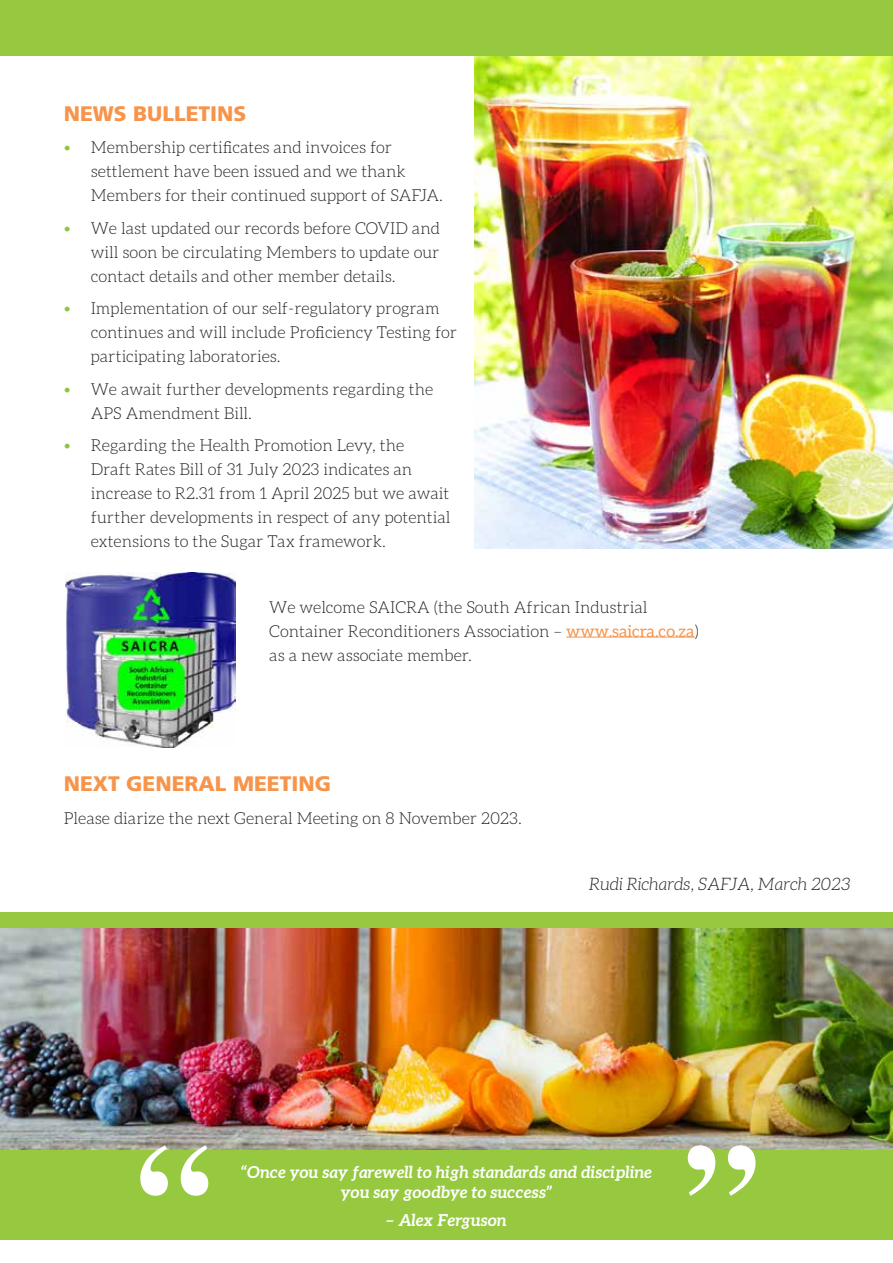
<style>
.page{position:relative;width:893px;height:1263px;background:#fff}
.page>*{position:absolute;margin:0;border:0;box-sizing:border-box;transform-origin:0 0}
.t1{font:700 150px "Times";color:#fff}
.t2{font:900 21px "Frutiger";color:#f7944b}
.t3{font:italic 300 17.25px "Aleo";color:#231f20}
.t4{font:300 16.5px/24px "Aleo";color:#231f20}
.t5{font:italic 700 16.5px/19.5px "Aleo";color:#fff;text-align:center}
.s1{color:#8bc63e}
.s2{font-weight:400;color:#f7944b}
</style>
<div class="page">
<img style="left:0;top:927px;width:893px;height:223px">
<hr style="left:566px;top:637px;width:129px;height:1px;background:#f7944b">
<img style="left:66px;top:573px;width:169px;height:175px">
<img style="left:474px;top:55px;width:419px;height:494px">
<div style="left:0;top:1150px;width:893px;height:89px;background:#96c93f"></div>
<div style="left:0;top:0;width:893px;height:55px;background:#96c93f"></div>
<div style="left:0;top:912px;width:893px;height:15px;background:#96c93f"></div>
<p class="t2" style="left:64px;top:101px;width:184px">NEWS BULLETINS</p>
<p class="t4" style="left:91px;top:135px;width:354px;text-indent:-27px"><span class="s1">•</span> Membership certificates and invoices for settlement have been issued and we thank<br>Members for their continued support of SAFJA.</p>
<p class="t4" style="left:91px;top:216px;width:351px;text-align:justify;text-indent:-27px"><span class="s1">•</span> We last updated our records before COVID and will soon be circulating Members to update our contact details and other member details.</p>
<p class="t4" style="left:91px;top:297px;width:368px;text-indent:-27px"><span class="s1">•</span> Implementation of our self-regulatory program continues and will include Proficiency Testing for participating laboratories.</p>
<p class="t4" style="left:91px;top:377px;width:344px;text-indent:-27px"><span class="s1">•</span> We await further developments regarding the<br>APS Amendment Bill.</p>
<p class="t4" style="left:91px;top:434px;width:361px;text-indent:-27px"><span class="s1">•</span> Regarding the Health Promotion Levy, the<br>Draft Rates Bill of 31 July 2023 indicates an increase to R2.31 from 1 April 2025 but we await further developments in respect of any potential extensions to the Sugar Tax framework.</p>
<p class="t4" style="left:269px;top:595px;width:431px">We welcome SAICRA (the South African Industrial<br>Container Reconditioners Association – <span class="s2">www.saicra.co.za</span>) as a new associate member.</p>
<p class="t2" style="left:64px;top:771px;width:269px">NEXT GENERAL MEETING</p>
<p class="t4" style="left:64px;top:806px;width:460px">Please diarize the next General Meeting on 8 November 2023.</p>
<p class="t3" style="left:589px;top:875px;width:263px">Rudi Richards, SAFJA, March 2023</p>
<h1 class="t1" style="left:135px;top:1055px;width:76px">“</h1>
<p class="t5" style="left:241px;top:1162px;width:412px">“Once you say farewell to high standards and discipline you say goodbye to success”</p>
<p class="t5" style="left:386px;top:1210px;width:122px">– Alex Ferguson</p>
<h1 class="t1" style="left:683px;top:1055px;width:76px">”</h1>
</div>
